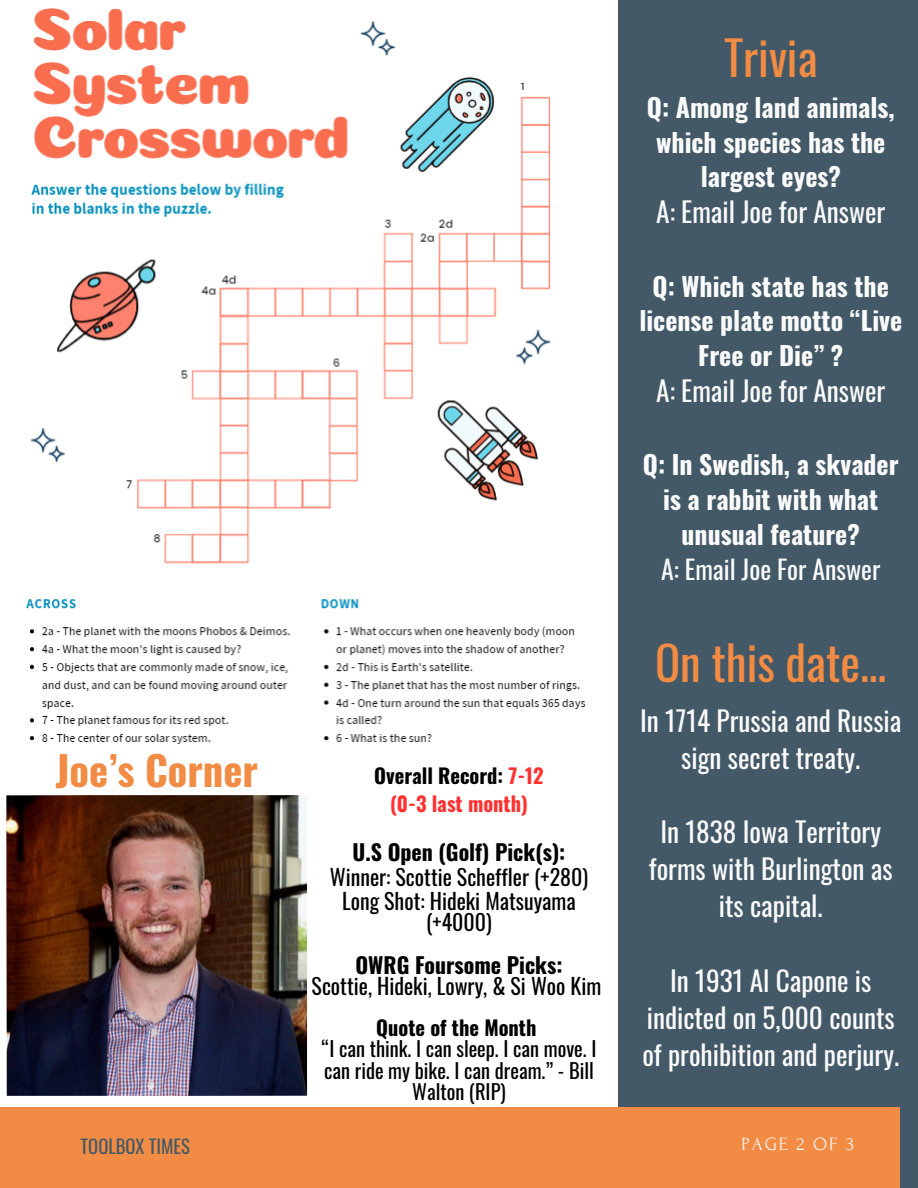
<style>
.page{position:relative;width:918px;height:1188px;background:#fff}
.page>*{position:absolute;margin:0;border:0;box-sizing:border-box;transform-origin:0 0}
.t1{font:46.65px "Oswald";color:#f28b43}
.t2{font:700 40.5px "Oswald";color:#f28b43}
.t3{font:27.3px/37.2px "Oswald";color:#fafafa;text-align:center}
.t4{font:700 25.8px/34.8px "Oswald";color:#fafafa;text-align:center}
.t5{font:21.9px/24.2px "Oswald";color:#000;text-align:center}
.t6{font:20.4px/21.3px "Oswald";color:#000;text-align:center}
.t7{font:700 20.4px/28.2px "Oswald";color:#ff3131;text-align:center}
.t8{font:18.6px "Oswald";color:#435967}
.t9{font:18.6px "Forum";letter-spacing:.1em;color:#fafafa}
.s1{font-weight:400}
.s2{color:#000}
.s3{font-weight:700}
</style>
<div class="page">
<div style="left:618px;top:0;width:300px;height:1188px;background:#435967"></div>
<div style="left:0;top:1107px;width:899px;height:81px;background:#f28b43"></div>
<img style="left:6px;top:795px;width:301px;height:301px">
<img style="left:26px;top:8px;width:560px;height:736px">
<h5 class="t1" style="left:724px;top:21px;width:95px">Trivia</h5>
<h3 class="t4" style="left:647px;top:89px;width:249px">Q: Among land animals, which species has the largest eyes?</h3>
<h3 class="t3" style="left:656px;top:192px;width:231px">A: Email Joe for Answer</h3>
<h3 class="t4" style="left:639px;top:267px;width:264px">Q: Which state has the license plate motto “Live<br>Free or Die” ?</h3>
<h3 class="t3" style="left:656px;top:371px;width:231px">A: Email Joe for Answer</h3>
<h3 class="t4" style="left:643px;top:446px;width:257px">Q: In Swedish, a skvader is a rabbit with what unusual feature?<br><span class="s1">A: Email Joe For Answer</span></h3>
<h5 class="t2" style="left:56px;top:739px;width:204px">Joe’s Corner</h5>
<h5 class="t7" style="left:374px;top:761px;width:171px"><span class="s2">Overall Record:</span> 7-12 (0-3 last month)</h5>
<p class="t5" style="left:330px;top:839px;width:260px"><span class="s3">U.S Open (Golf) Pick(s):<br></span>Winner: Scottie Scheffler (+280)<br>Long Shot: Hideki Matsuyama</p>
<p class="t5" style="left:426px;top:909px;width:67px">(+4000)</p>
<p class="t5" style="left:312px;top:953px;width:291px;line-height:21.3px"><span class="s3">OWRG Foursome Picks:<br></span>Scottie, Hideki, Lowry, &amp; Si Woo Kim</p>
<h1 class="t6" style="left:322px;top:1016px;width:276px"><span class="s3">Quote of the Month<br></span>“I can think. I can sleep. I can move. I can ride my bike. I can dream.” - Bill<br>Walton (RIP)</h1>
<h3 class="t1" style="left:655px;top:627px;width:233px">On this date...</h3>
<h1 class="t3" style="left:640px;top:701px;width:263px">In 1714 Prussia and Russia sign secret treaty.</h1>
<h3 class="t3" style="left:649px;top:812px;width:245px">In 1838 Iowa Territory forms with Burlington as its capital.</h3>
<h3 class="t3" style="left:642px;top:961px;width:258px">In 1931 Al Capone is indicted on 5,000 counts of prohibition and perjury.</h3>
<h2 class="t8" style="left:81px;top:1132px;width:111px">TOOLBOX TIMES</h2>
<h4 class="t9" style="left:742px;top:1135px;width:114px">PAGE 2 OF 3</h4>
</div>
